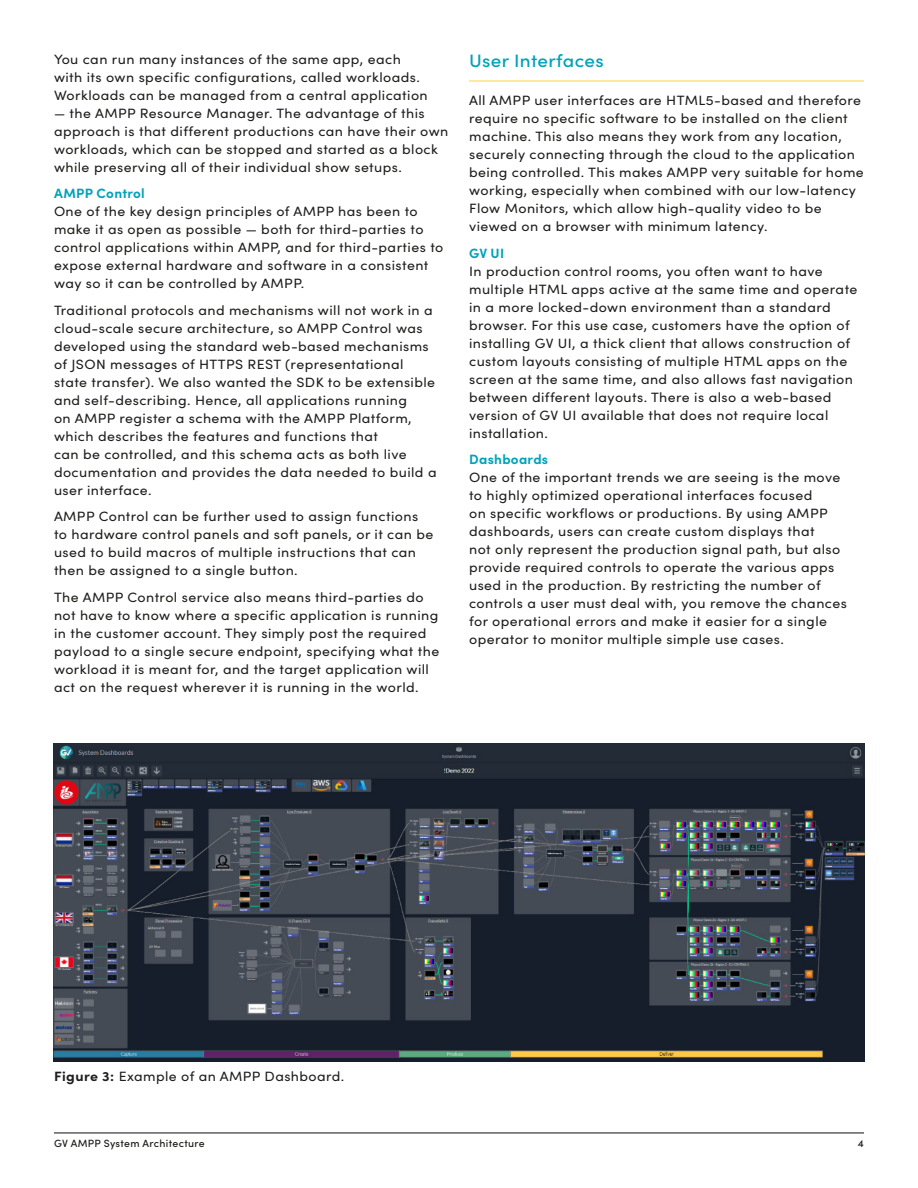
<style>
.page{position:relative;width:918px;height:1188px;background:#fff}
.page>*{position:absolute;margin:0;border:0;box-sizing:border-box;transform-origin:0 0}
.t1{font:500 18px "Sofia Pro";letter-spacing:.015em;color:#00a3b7;scale:1.05 1}
.t2{font:13.5px/18px "Sofia Pro";letter-spacing:.03em;color:#1d1d1b;scale:1.05 1}
.t3{font:700 13.5px "Sofia Pro";letter-spacing:.02em;color:#00a3b7}
.t4{font:500 10.5px "Sofia Pro";letter-spacing:.03em;color:#1d1d1b}
.s1{font-weight:700}
</style>
<div class="page">
<hr style="left:54px;top:1132px;width:810px;height:1px;background:#1d1d1b">
<hr style="left:469px;top:80px;width:395px;height:2px;background:#ffd644">
<img style="left:53px;top:743px;width:812px;height:318px">
<p class="t2" style="left:54px;top:49px;width:357px">You can run many instances of the same app, each with its own specific configurations, called workloads.<br>Workloads can be managed from a central application</p>
<p class="t2" style="left:54px;top:103px;width:377px">— the AMPP Resource Manager. The advantage of this approach is that different productions can have their own workloads, which can be stopped and started as a block while preserving all of their individual show setups.</p>
<p class="t3" style="left:54px;top:183px;width:92px">AMPP Control</p>
<p class="t2" style="left:54px;top:202px;width:372px">One of the key design principles of AMPP has been to make it as open as possible — both for third-parties to control applications within AMPP, and for third-parties to expose external hardware and software in a consistent way so it can be controlled by AMPP.</p>
<p class="t2" style="left:54px;top:300px;width:366px">Traditional protocols and mechanisms will not work in a cloud-scale secure architecture, so AMPP Control was developed using the standard web-based mechanisms of JSON messages of HTTPS REST (representational state transfer). We also wanted the SDK to be extensible and self-describing. Hence, all applications running<br>on AMPP register a schema with the AMPP Platform, which describes the features and functions that<br>can be controlled, and this schema acts as both live documentation and provides the data needed to build a user interface.</p>
<p class="t2" style="left:54px;top:507px;width:363px">AMPP Control can be further used to assign functions to hardware control panels and soft panels, or it can be used to build macros of multiple instructions that can then be assigned to a single button.</p>
<p class="t2" style="left:54px;top:587px;width:369px">The AMPP Control service also means third-parties do not have to know where a specific application is running in the customer account. They simply post the required payload to a single secure endpoint, specifying what the workload it is meant for, and the target application will act on the request wherever it is running in the world.</p>
<h1 class="t1" style="left:469px;top:47px;width:130px">User Interfaces</h1>
<p class="t2" style="left:469px;top:91px;width:378px">All AMPP user interfaces are HTML5-based and therefore require no specific software to be installed on the client machine. This also means they work from any location, securely connecting through the cloud to the application being controlled. This makes AMPP very suitable for home working, especially when combined with our low-latency Flow Monitors, which allow high-quality video to be viewed on a browser with minimum latency.</p>
<p class="t3" style="left:469px;top:243px;width:37px">GV UI</p>
<p class="t2" style="left:469px;top:261px;width:371px">In production control rooms, you often want to have multiple HTML apps active at the same time and operate in a more locked-down environment than a standard browser. For this use case, customers have the option of installing GV UI, a thick client that allows construction of custom layouts consisting of multiple HTML apps on the screen at the same time, and also allows fast navigation between different layouts. There is also a web-based version of GV UI available that does not require local installation.</p>
<p class="t3" style="left:469px;top:449px;width:81px">Dashboards</p>
<p class="t2" style="left:469px;top:468px;width:361px">One of the important trends we are seeing is the move to highly optimized operational interfaces focused<br>on specific workflows or productions. By using AMPP dashboards, users can create custom displays that<br>not only represent the production signal path, but also provide required controls to operate the various apps used in the production. By restricting the number of controls a user must deal with, you remove the chances for operational errors and make it easier for a single operator to monitor multiple simple use cases.</p>
<p class="t2" style="left:54px;top:1067px;width:278px"><span class="s1">Figure 3:</span> Example of an AMPP Dashboard.</p>
<p class="t4" style="left:54px;top:1136px;width:152px">GV AMPP System Architecture</p>
<p class="t4" style="left:858px;top:1136px;width:8px">4</p>
</div>
